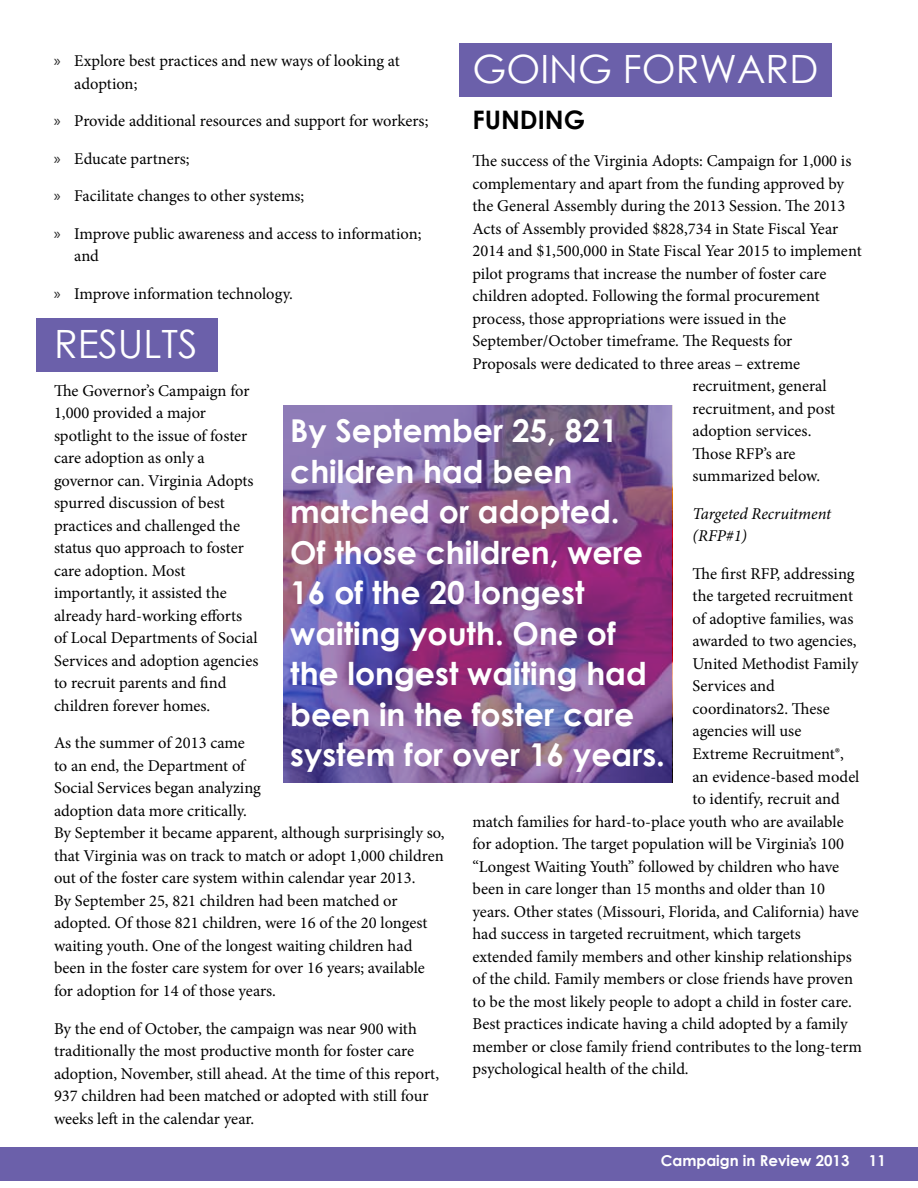
<style>
.page{position:relative;width:918px;height:1188px;background:#fff}
.page>*{position:absolute;margin:0;border:0;box-sizing:border-box;transform-origin:0 0}
.t1{font:39px "Century Gothic";color:#fff}
.t2{font:700 31.5px/40.5px "Century Gothic";color:#fff}
.t3{font:700 25.5px "Century Gothic";color:#000}
.t4{font:16.5px/22.5px "Minion Pro";color:#000}
.t5{font:italic 16.5px/22.5px "Minion Pro";letter-spacing:-.005em;color:#000}
.t6{font:700 15px "Century Gothic";color:#fff}
.s1{font-family:"Myriad Pro";color:#262626}
</style>
<div class="page">
<div style="left:459px;top:43px;width:373px;height:54px;background:#6b60aa"></div>
<div style="left:37px;top:318px;width:181px;height:54px;background:#6b60aa"></div>
<div style="left:0;top:1148px;width:918px;height:33px;background:#6b60aa"></div>
<img style="left:284px;top:405px;width:388px;height:378px">
<p class="t4" style="left:74px;top:50px;width:327px;text-indent:-20px"><span class="s1">»</span> Explore best practices and new ways of looking at adoption;</p>
<p class="t4" style="left:54px;top:110px;width:376px"><span class="s1">»</span> Provide additional resources and support for workers;</p>
<p class="t4" style="left:54px;top:147px;width:137px"><span class="s1">»</span> Educate partners;</p>
<p class="t4" style="left:54px;top:185px;width:252px"><span class="s1">»</span> Facilitate changes to other systems;</p>
<p class="t4" style="left:74px;top:222px;width:349px;text-indent:-20px"><span class="s1">»</span> Improve public awareness and access to information; and</p>
<p class="t4" style="left:54px;top:282px;width:240px"><span class="s1">»</span> Improve information technology.</p>
<h1 class="t1" style="left:54px;top:317px;width:145px">RESULTS</h1>
<p class="t4" style="left:54px;top:379px;width:206px">The Governor’s Campaign for<br>1,000 provided a major spotlight to the issue of foster care adoption as only a governor can. Virginia Adopts spurred discussion of best practices and challenged the status quo approach to foster care adoption. Most importantly, it assisted the already hard-working efforts of Local Departments of Social<br>Services and adoption agencies to recruit parents and find children forever homes.</p>
<p class="t4" style="left:54px;top:732px;width:392px">As the summer of 2013 came<br>to an end, the Department of<br>Social Services began analyzing<br>adoption data more critically.<br>By September it became apparent, although surprisingly so, that Virginia was on track to match or adopt 1,000 children out of the foster care system within calendar year 2013.<br>By September 25, 821 children had been matched or adopted. Of those 821 children, were 16 of the 20 longest waiting youth. One of the longest waiting children had been in the foster care system for over 16 years; available for adoption for 14 of those years.</p>
<p class="t4" style="left:54px;top:1017px;width:387px">By the end of October, the campaign was near 900 with traditionally the most productive month for foster care adoption, November, still ahead. At the time of this report, 937 children had been matched or adopted with still four weeks left in the calendar year.</p>
<h1 class="t1" style="left:472px;top:42px;width:347px">GOING FORWARD</h1>
<h3 class="t3" style="left:472px;top:100px;width:114px">FUNDING</h3>
<p class="t4" style="left:472px;top:150px;width:380px">The success of the Virginia Adopts: Campaign for 1,000 is</p>
<p class="t4" style="left:472px;top:172px;width:373px">complementary and apart from the funding approved by</p>
<p class="t4" style="left:472px;top:195px;width:374px">the General Assembly during the 2013 Session. The 2013</p>
<p class="t4" style="left:472px;top:217px;width:367px">Acts of Assembly provided $828,734 in State Fiscal Year</p>
<p class="t4" style="left:472px;top:240px;width:391px">2014 and $1,500,000 in State Fiscal Year 2015 to implement</p>
<p class="t4" style="left:472px;top:262px;width:355px">pilot programs that increase the number of foster care</p>
<p class="t4" style="left:472px;top:285px;width:349px">children adopted. Following the formal procurement</p>
<p class="t4" style="left:472px;top:307px;width:315px">process, those appropriations were issued in the</p>
<p class="t4" style="left:472px;top:330px;width:321px">September/October timeframe. The Requests for</p>
<p class="t4" style="left:472px;top:352px;width:329px">Proposals were dedicated to three areas – extreme</p>
<p class="t4" style="left:693px;top:375px;width:136px">recruitment, general</p>
<p class="t4" style="left:693px;top:397px;width:144px">recruitment, and post</p>
<p class="t4" style="left:693px;top:420px;width:120px">adoption services.</p>
<p class="t4" style="left:693px;top:442px;width:105px">Those RFP’s are</p>
<p class="t4" style="left:693px;top:465px;width:129px">summarized below.</p>
<p class="t5" style="left:693px;top:502px;width:140px">Targeted Recruitment (RFP#1)</p>
<p class="t4" style="left:693px;top:563px;width:164px">The first RFP, addressing</p>
<p class="t4" style="left:693px;top:585px;width:162px">the targeted recruitment</p>
<p class="t4" style="left:693px;top:608px;width:162px">of adoptive families, was</p>
<p class="t4" style="left:693px;top:630px;width:165px">awarded to two agencies,</p>
<p class="t4" style="left:693px;top:653px;width:167px">United Methodist Family</p>
<p class="t4" style="left:693px;top:675px;width:84px">Services and</p>
<p class="t4" style="left:693px;top:698px;width:139px">coordinators2. These</p>
<p class="t4" style="left:693px;top:720px;width:110px">agencies will use</p>
<p class="t4" style="left:693px;top:743px;width:153px">Extreme Recruitment®,</p>
<p class="t4" style="left:693px;top:765px;width:168px">an evidence-based model</p>
<p class="t4" style="left:693px;top:788px;width:149px">to identify, recruit and</p>
<p class="t4" style="left:472px;top:810px;width:373px">match families for hard-to-place youth who are available</p>
<p class="t4" style="left:472px;top:833px;width:373px">for adoption. The target population will be Virginia’s 100</p>
<p class="t4" style="left:472px;top:855px;width:368px">“Longest Waiting Youth” followed by children who have</p>
<p class="t4" style="left:472px;top:878px;width:354px">been in care longer than 15 months and older than 10</p>
<p class="t4" style="left:472px;top:900px;width:388px">years. Other states (Missouri, Florida, and California) have</p>
<p class="t4" style="left:472px;top:923px;width:330px">had success in targeted recruitment, which targets</p>
<p class="t4" style="left:472px;top:945px;width:381px">extended family members and other kinship relationships</p>
<p class="t4" style="left:472px;top:968px;width:382px">of the child. Family members or close friends have proven</p>
<p class="t4" style="left:472px;top:990px;width:381px">to be the most likely people to adopt a child in foster care.</p>
<p class="t4" style="left:472px;top:1013px;width:377px">Best practices indicate having a child adopted by a family</p>
<p class="t4" style="left:472px;top:1035px;width:391px">member or close family friend contributes to the long-term</p>
<p class="t4" style="left:472px;top:1058px;width:218px">psychological health of the child.</p>
<h2 class="t2" style="left:290px;top:409px;width:376px">By September 25, 821 children had been matched or adopted.<br>Of those children, were<br>16 of the 20 longest waiting youth. One of the longest waiting had been in the foster care system for over 16 years.</h2>
<p class="t6" style="left:661px;top:1149px;width:190px">Campaign in Review 2013</p>
<p class="t6" style="left:869px;top:1149px;width:18px">11</p>
</div>
